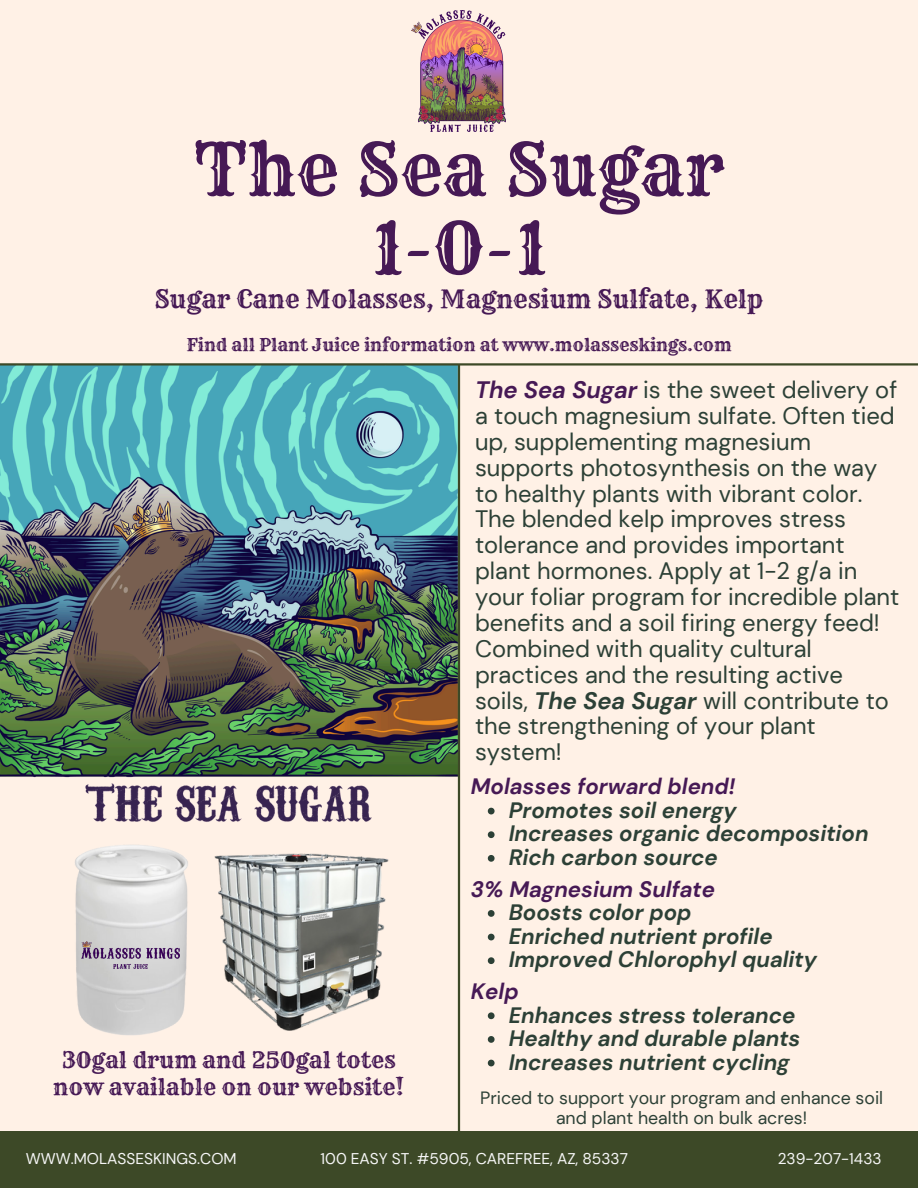
<style>
.page{position:relative;width:918px;height:1188px;background:#fff1e6}
.page>*{position:absolute;margin:0;border:0;box-sizing:border-box;transform-origin:0 0}
.t1{font:71.7px/78.8px "Rye";color:#461955;text-align:center}
.t2{font:24.9px "Rye";color:#461955}
.t3{font:23.7px/25.8px "DM Sans";color:#2c4036}
.t4{font:22.35px/27px "Rye";color:#461955;text-align:center}
.t5{font:italic 700 22.2px "DM Sans";color:#2c4036}
.t6{font:italic 700 22.2px "DM Sans";color:#461955}
.t7{font:17.7px/19.2px "DM Sans";color:#2c4036;text-align:center}
.t8{font:17.4px "Rye";color:#461955}
.t9{font:15.45px "DM Sans";color:#f6f6f6}
.s1{font-weight:700;font-style:italic;color:#461955}
.s2{font-weight:700;font-style:italic}
</style>
<div class="page">
<img style="left:0;top:366px;width:493px;height:500px">
<hr style="left:0;top:363px;width:918px;height:3px;background:#3d4927">
<hr style="left:458px;top:364px;width:2px;height:768px;background:#3d4927">
<div style="left:0;top:1132px;width:918px;height:56px;background:#3d4927"></div>
<img style="left:411px;top:10px;width:95px;height:122px">
<img style="left:0;top:840px;width:261px;height:195px">
<img style="left:81px;top:941px;width:98px;height:27px">
<img style="left:213px;top:854px;width:177px;height:177px">
<svg style="left:488px;top:808px;width:7px;height:6px"></svg>
<svg style="left:488px;top:831px;width:7px;height:7px"></svg>
<svg style="left:488px;top:855px;width:7px;height:7px"></svg>
<svg style="left:488px;top:910px;width:7px;height:7px"></svg>
<svg style="left:488px;top:934px;width:7px;height:6px"></svg>
<svg style="left:488px;top:957px;width:7px;height:7px"></svg>
<svg style="left:488px;top:1012px;width:7px;height:7px"></svg>
<svg style="left:488px;top:1036px;width:7px;height:7px"></svg>
<svg style="left:488px;top:1060px;width:7px;height:6px"></svg>
<h2 class="t1" style="left:194px;top:130px;width:531px">The Sea Sugar<br>1-0-1</h2>
<p class="t2" style="left:154px;top:284px;width:611px">Sugar Cane Molasses, Magnesium Sulfate, Kelp</p>
<h3 class="t8" style="left:186px;top:333px;width:547px">Find all Plant Juice information at www.molasseskings.com</h3>
<p class="t4" style="left:53px;top:1046px;width:353px">30gal drum and 250gal totes now available on our website!</p>
<h3 class="t3" style="left:475px;top:377px;width:426px"><span class="s1">The Sea Sugar</span> is the sweet delivery of a touch magnesium sulfate. Often tied up, supplementing magnesium supports photosynthesis on the way to healthy plants with vibrant color.<br>The blended kelp improves stress tolerance and provides important plant hormones. Apply at 1-2 g/a in your foliar program for incredible plant benefits and a soil firing energy feed!<br>Combined with quality cultural practices and the resulting active soils, <span class="s2">The Sea Sugar</span> will contribute to the strengthening of your plant system!</h3>
<p class="t6" style="left:471px;top:772px;width:266px">Molasses forward blend!</p>
<p class="t5" style="left:509px;top:796px;width:229px">Promotes soil energy</p>
<p class="t5" style="left:509px;top:819px;width:361px">Increases organic decomposition</p>
<h3 class="t5" style="left:509px;top:843px;width:211px">Rich carbon source</h3>
<p class="t6" style="left:471px;top:875px;width:246px">3% Magnesium Sulfate</p>
<p class="t5" style="left:509px;top:898px;width:184px">Boosts color pop</p>
<p class="t5" style="left:509px;top:922px;width:265px">Enriched nutrient profile</p>
<h4 class="t5" style="left:509px;top:945px;width:310px">Improved Chlorophyl quality</h4>
<h5 class="t6" style="left:471px;top:977px;width:49px">Kelp</h5>
<p class="t5" style="left:509px;top:1001px;width:288px">Enhances stress tolerance</p>
<p class="t5" style="left:509px;top:1024px;width:293px">Healthy and durable plants</p>
<p class="t5" style="left:509px;top:1048px;width:283px">Increases nutrient cycling</p>
<p class="t7" style="left:480px;top:1089px;width:405px">Priced to support your program and enhance soil and plant health on bulk acres!</p>
<p class="t9" style="left:26px;top:1149px;width:212px">WWW.MOLASSESKINGS.COM</p>
<p class="t9" style="left:321px;top:1149px;width:309px">100 EASY ST. #5905, CAREFREE, AZ, 85337</p>
<p class="t9" style="left:778px;top:1149px;width:105px">239-207-1433</p>
</div>
